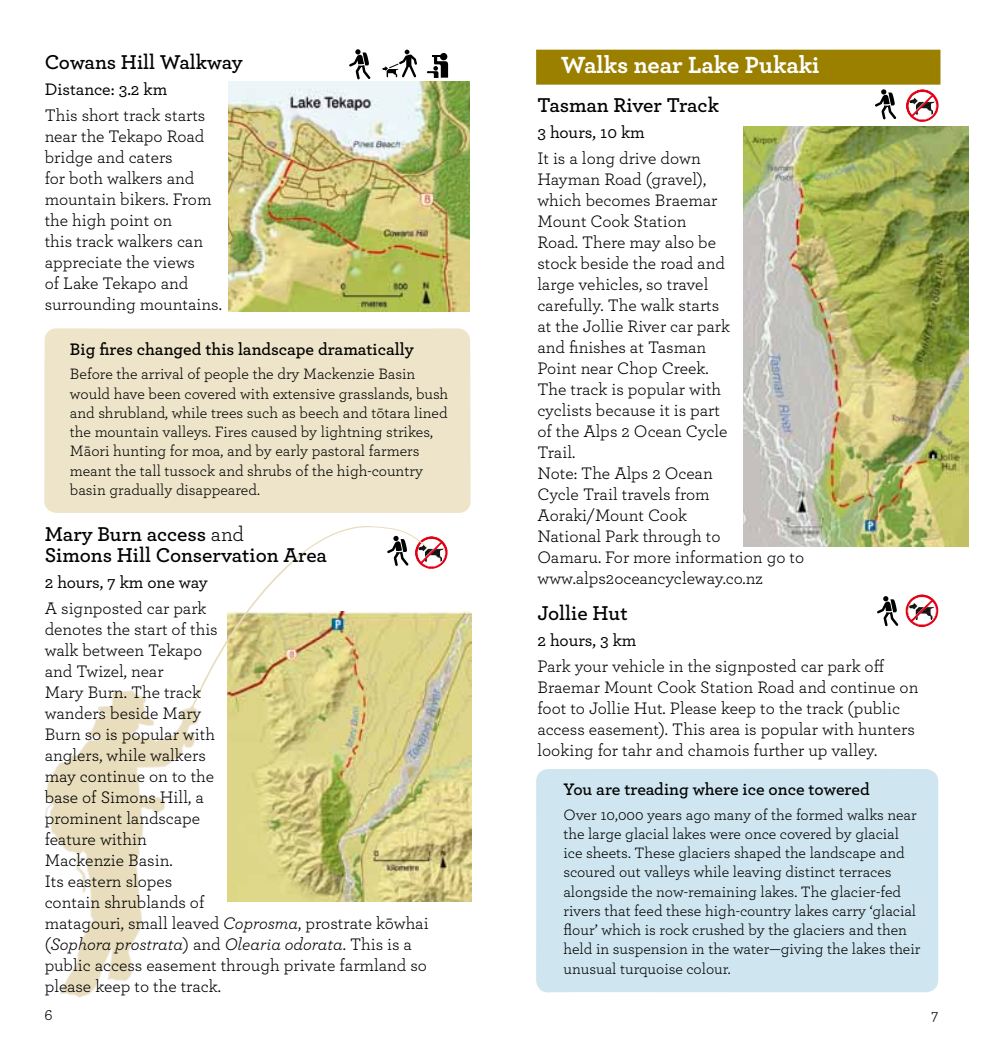
<style>
.page{position:relative;width:983px;height:1042px;background:#fff}
.page>*{position:absolute;margin:0;border:0;box-sizing:border-box;transform-origin:0 0}
.t1{font:700 24.5px "Archer";letter-spacing:-.005em;color:#fff}
.t2{font:600 21px/21px "Archer";color:#000}
.t3{font:17.5px/21px "Archer";color:#000}
.t4{font:600 17.5px "Archer";letter-spacing:-.005em;color:#000}
.t5{font:500 17.5px "Archer";letter-spacing:-.005em;color:#000}
.t6{font:15.75px/19.2px "Archer";color:#000}
.s1{font-weight:400}
.s2{font-style:italic}
</style>
<div class="page">
<img style="left:228px;top:82px;width:241px;height:229px">
<img style="left:743px;top:126px;width:224px;height:420px">
<img style="left:228px;top:611px;width:243px;height:290px">
<svg style="left:349px;top:49px;width:21px;height:30px"></svg>
<div style="left:440px;top:53px;width:7px;height:7px;background:#000;border-radius:50%"></div>
<svg style="left:427px;top:55px;width:21px;height:23px"></svg>
<svg style="left:382px;top:50px;width:35px;height:27px"></svg>
<img style="left:428px;top:536px;width:19px;height:33px">
<img style="left:906px;top:89px;width:32px;height:33px">
<img style="left:905px;top:594px;width:33px;height:33px">
<svg style="left:875px;top:89px;width:21px;height:30px"></svg>
<svg style="left:877px;top:596px;width:21px;height:30px"></svg>
<svg style="left:45px;top:690px;width:154px;height:308px"></svg>
<svg style="left:189px;top:526px;width:239px;height:185px"></svg>
<div style="left:536px;top:768px;width:402px;height:225px;background:#cfe6f0"></div>
<div style="left:536px;top:50px;width:404px;height:35px;background:#9b8000"></div>
<div style="left:44px;top:328px;width:426px;height:185px;background:#ede4c9"></div>
<p class="t2" style="left:45px;top:50px;width:199px">Cowans Hill Walkway</p>
<p class="t5" style="left:45px;top:76px;width:124px">Distance: 3.2 km</p>
<p class="t3" style="left:45px;top:104px;width:179px">This short track starts near the Tekapo Road bridge and caters<br>for both walkers and mountain bikers. From the high point on<br>this track walkers can appreciate the views<br>of Lake Tekapo and surrounding mountains.</p>
<p class="t4" style="left:70px;top:336px;width:345px">Big fires changed this landscape dramatically</p>
<p class="t6" style="left:70px;top:364px;width:380px">Before the arrival of people the dry Mackenzie Basin would have been covered with extensive grasslands, bush and shrubland, while trees such as beech and tōtara lined the mountain valleys. Fires caused by lightning strikes, Māori hunting for moa, and by early pastoral farmers meant the tall tussock and shrubs of the high-country basin gradually disappeared.</p>
<p class="t2" style="left:45px;top:522px;width:284px">Mary Burn access <span class="s1">and<br></span>Simons Hill Conservation Area</p>
<p class="t5" style="left:45px;top:569px;width:165px">2 hours, 7 km one way</p>
<p class="t3" style="left:45px;top:596px;width:385px">A signposted car park<br>denotes the start of this<br>walk between Tekapo<br>and Twizel, near<br>Mary Burn. The track<br>wanders beside Mary<br>Burn so is popular with<br>anglers, while walkers<br>may continue on to the<br>base of Simons Hill, a<br>prominent landscape<br>feature within<br>Mackenzie Basin.<br>Its eastern slopes<br>contain shrublands of<br>matagouri, small leaved <span class="s2">Coprosma</span>, prostrate kōwhai (<span class="s2">Sophora prostrata</span>) and <span class="s2">Olearia odorata</span>. This is a public access easement through private farmland so please keep to the track.</p>
<h1 class="t1" style="left:561px;top:46px;width:260px">Walks near Lake Pukaki</h1>
<p class="t2" style="left:537px;top:93px;width:183px">Tasman River Track</p>
<p class="t5" style="left:537px;top:120px;width:109px">3 hours, 10 km</p>
<p class="t3" style="left:537px;top:147px;width:268px">It is a long drive down<br>Hayman Road (gravel),<br>which becomes Braemar<br>Mount Cook Station<br>Road. There may also be<br>stock beside the road and<br>large vehicles, so travel<br>carefully. The walk starts<br>at the Jollie River car park<br>and finishes at Tasman<br>Point near Chop Creek.<br>The track is popular with<br>cyclists because it is part<br>of the Alps 2 Ocean Cycle<br>Trail.<br>Note: The Alps 2 Ocean<br>Cycle Trail travels from<br>Aoraki/Mount Cook<br>National Park through to<br>Oamaru. For more information go to www.alps2oceancycleway.co.nz</p>
<p class="t2" style="left:537px;top:601px;width:92px">Jollie Hut</p>
<p class="t5" style="left:537px;top:628px;width:101px">2 hours, 3 km</p>
<p class="t3" style="left:537px;top:655px;width:382px">Park your vehicle in the signposted car park off Braemar Mount Cook Station Road and continue on foot to Jollie Hut. Please keep to the track (public access easement). This area is popular with hunters looking for tahr and chamois further up valley.</p>
<p class="t4" style="left:563px;top:776px;width:308px">You are treading where ice once towered</p>
<p class="t6" style="left:563px;top:804px;width:358px">Over 10,000 years ago many of the formed walks near the large glacial lakes were once covered by glacial ice sheets. These glaciers shaped the landscape and scoured out valleys while leaving distinct terraces alongside the now-remaining lakes. The glacier-fed rivers that feed these high-country lakes carry ‘glacial flour’ which is rock crushed by the glaciers and then held in suspension in the water—giving the lakes their unusual turquoise colour.</p>
<p class="t6" style="left:45px;top:1004px;width:10px">6</p>
<p class="t6" style="left:931px;top:1004px;width:8px">7</p>
</div>
